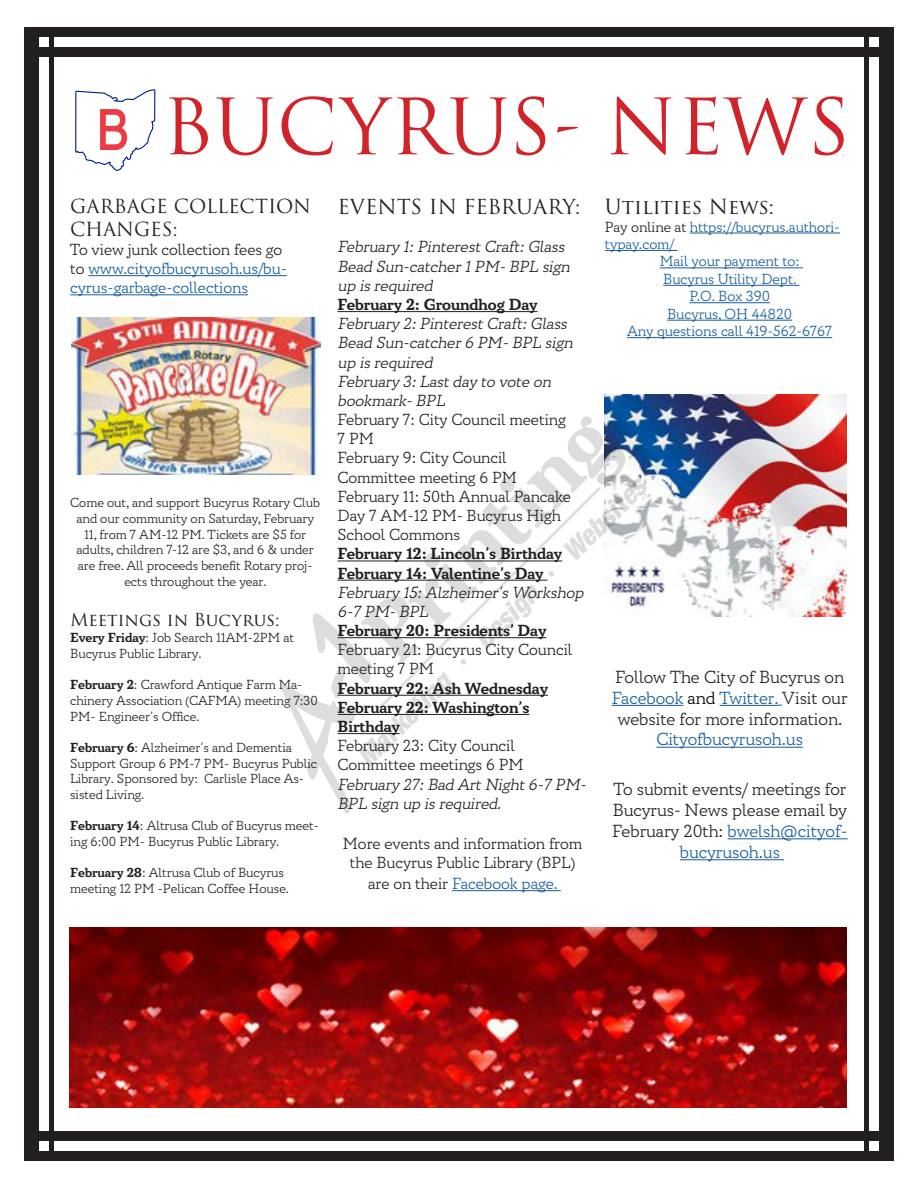
<style>
.page{position:relative;width:918px;height:1188px;background:#fff}
.page>*{position:absolute;margin:0;border:0;box-sizing:border-box;transform-origin:0 0}
.t1{font:75.45px "Trajan Pro 3";letter-spacing:.005em;color:#d1232a}
.t2{font:29.7px "Sans Black Condensed Oblique DTC";color:#231f20}
.t3{font:20.4px "Trajan Pro 3";color:#231f20}
.t4{font:20.1px "Trajan Pro 3";color:#231f20}
.t5{font:18.9px/22.6px "Trajan Pro 3";color:#231f20}
.t6{font:300 17.4px/21px "Circe Slab A";color:#231f20;text-align:center}
.t7{font:17.4px "Trajan Pro 3";color:#231f20}
.t8{font:300 16.05px/19.2px "Circe Slab A";color:#231f20}
.t9{font:italic 300 16.05px/19.2px "Circe Slab A";color:#231f20}
.t10{font:700 16.05px "Circe Slab B";color:#231f20}
.t11{font:300 16.05px/19.2px "Circe Slab A";color:#175d9e}
.t12{font:300 14.55px/17.4px "Circe Slab A";color:#175d9e}
.t13{font:300 13.05px/15.8px "Circe Slab A";color:#231f20}
.s1{color:#231f20}
.s2{font-family:"Circe Slab B";font-weight:700}
.s3{color:#175d9e}
.s4{color:#000}
</style>
<div class="page">
<div style="left:26px;top:27px;width:866px;height:10px;background:#231f20"></div>
<div style="left:26px;top:47px;width:866px;height:10px;background:#231f20"></div>
<div style="left:24px;top:1131px;width:868px;height:10px;background:#231f20"></div>
<div style="left:24px;top:1151px;width:868px;height:10px;background:#231f20"></div>
<div style="left:49px;top:27px;width:5px;height:1134px;background:#231f20"></div>
<div style="left:24px;top:27px;width:15px;height:1134px;background:#231f20"></div>
<div style="left:879px;top:27px;width:15px;height:1134px;background:#231f20"></div>
<div style="left:864px;top:27px;width:5px;height:1134px;background:#231f20"></div>
<svg style="left:75px;top:89px;width:81px;height:82px"></svg>
<hr style="left:338px;top:311px;width:200px;height:1px;background:#231f20">
<hr style="left:690px;top:233px;width:150px;height:1px;background:#175d9e">
<hr style="left:605px;top:250px;width:73px;height:1px;background:#175d9e">
<hr style="left:660px;top:268px;width:143px;height:1px;background:#175d9e">
<hr style="left:663px;top:285px;width:137px;height:1px;background:#175d9e">
<hr style="left:689px;top:302px;width:81px;height:1px;background:#175d9e">
<hr style="left:667px;top:320px;width:125px;height:1px;background:#175d9e">
<hr style="left:627px;top:337px;width:205px;height:1px;background:#175d9e">
<hr style="left:728px;top:838px;width:120px;height:1px;background:#175d9e">
<hr style="left:680px;top:859px;width:104px;height:1px;background:#175d9e">
<hr style="left:88px;top:275px;width:199px;height:1px;background:#175d9e">
<hr style="left:70px;top:294px;width:178px;height:1px;background:#175d9e">
<hr style="left:612px;top:705px;width:71px;height:1px;background:#175d9e">
<hr style="left:720px;top:705px;width:59px;height:1px;background:#175d9e">
<hr style="left:656px;top:747px;width:147px;height:1px;background:#175d9e">
<hr style="left:452px;top:890px;width:109px;height:1px;background:#175d9e">
<img style="left:69px;top:927px;width:778px;height:180px">
<img style="left:605px;top:395px;width:242px;height:221px">
<img style="left:72px;top:317px;width:248px;height:157px">
<svg style="left:249px;top:414px;width:394px;height:400px"></svg>
<p class="t1" style="left:162px;top:75px;width:690px">BUCYRUS- NEWS</p>
<p class="t5" style="left:70px;top:196px;width:243px">GARBAGE COLLECTION<br>CHANGES:</p>
<p class="t11" style="left:70px;top:241px;width:218px"><span class="s1">To view junk collection fees go to</span> www.cityofbucyrusoh.us/bu&shy;cyrus-garbage-collections</p>
<p class="t13" style="left:70px;top:495px;width:251px;text-align:center">Come out, and support Bucyrus Rotary Club and our community on Saturday, February 11, from 7 AM-12 PM. Tickets are $5 for adults, children 7-12 are $3, and 6 &amp; under are free. All proceeds benefit Rotary proj&shy;ects throughout the year.</p>
<p class="t7" style="left:70px;top:608px;width:211px">Meetings in Bucyrus:</p>
<p class="t13" style="left:70px;top:630px;width:225px"><span class="s2">Every Friday</span>: Job Search 11AM-2PM at<br>Bucyrus Public Library.</p>
<p class="t13" style="left:70px;top:677px;width:249px"><span class="s2">February 2</span>: Crawford Antique Farm Ma&shy;chinery Association (CAFMA) meeting 7:30<br>PM- Engineer’s Office.</p>
<p class="t13" style="left:70px;top:740px;width:248px"><span class="s2">February 6</span>: Alzheimer’s and Dementia Support Group 6 PM-7 PM- Bucyrus Public Library. Sponsored by: Carlisle Place As&shy;sisted Living.</p>
<p class="t13" style="left:70px;top:819px;width:250px"><span class="s2">February 14</span>: Altrusa Club of Bucyrus meet&shy;ing 6:00 PM- Bucyrus Public Library.</p>
<p class="t13" style="left:70px;top:866px;width:220px"><span class="s2">February 28</span>: Altrusa Club of Bucyrus meeting 12 PM -Pelican Coffee House.</p>
<p class="t3" style="left:605px;top:193px;width:171px">Utilities News:</p>
<p class="t12" style="left:605px;top:219px;width:237px"><span class="s1">Pay online at</span> https://bucyrus.authori&shy;typay.com/</p>
<p class="t12" style="left:660px;top:253px;width:141px">Mail your payment to:</p>
<p class="t12" style="left:663px;top:271px;width:135px">Bucyrus Utility Dept.</p>
<p class="t12" style="left:689px;top:288px;width:82px">P.O. Box 390</p>
<p class="t12" style="left:667px;top:306px;width:126px">Bucyrus, OH 44820</p>
<p class="t12" style="left:627px;top:323px;width:207px">Any questions call 419-562-6767</p>
<p class="t4" style="left:338px;top:193px;width:245px">EVENTS IN FEBRUARY:</p>
<p class="t9" style="left:338px;top:238px;width:237px">February 1:PinterestCraft:Glass<br>Bead Sun-catcher1PM-BPL sign up is required</p>
<p class="t10" style="left:338px;top:295px;width:202px">February 2: Groundhog Day</p>
<p class="t9" style="left:338px;top:315px;width:240px">February 2:PinterestCraft:Glass<br>Bead Sun-catcher6 PM-BPL sign up is required</p>
<p class="t9" style="left:338px;top:372px;width:219px">February 3:Lastday to vote on bookmark-BPL</p>
<p class="t8" style="left:338px;top:411px;width:230px">February 7: City Council meeting</p>
<p class="t8" style="left:338px;top:430px;width:38px">7 PM</p>
<p class="t8" style="left:338px;top:449px;width:171px">February 9: City Council</p>
<p class="t8" style="left:338px;top:468px;width:181px">Committee meeting 6 PM</p>
<p class="t8" style="left:338px;top:487px;width:235px">February 11: 50th Annual Pancake<br>Day 7 AM-12 PM- Bucyrus High<br>School Commons</p>
<p class="t10" style="left:338px;top:544px;width:226px">February 12: Lincoln’s Birthday</p>
<p class="t10" style="left:338px;top:564px;width:208px">February 14: Valentine’s Day</p>
<p class="t9" style="left:338px;top:583px;width:251px">February 15:Alzheimer’s Workshop<br>6-7 PM-BPL</p>
<p class="t10" style="left:338px;top:621px;width:210px">February 20: Presidents’ Day</p>
<p class="t8" style="left:338px;top:641px;width:236px">February 21: Bucyrus City Council meeting 7 PM</p>
<p class="t10" style="left:338px;top:679px;width:212px">February 22: Ash Wednesday</p>
<p class="t10" style="left:338px;top:698px;width:193px">February 22: Washington’s</p>
<p class="t10" style="left:338px;top:717px;width:64px">Birthday</p>
<p class="t8" style="left:338px;top:737px;width:179px">February 23: City Council</p>
<p class="t8" style="left:338px;top:756px;width:188px">Committee meetings 6 PM</p>
<p class="t9" style="left:338px;top:775px;width:254px">February 27:Bad ArtNight6-7 PM-<br>BPL sign up is required.</p>
<h2 class="t2" style="left:349px;top:749px;width:397px;rotate:-45deg">Marketing • Design • Websites</h2>
<p class="t6" style="left:612px;top:667px;width:237px">Follow The City of Bucyrus on<br><span class="s3">Facebook</span> <span class="s4">and</span> <span class="s3">Twitter.</span> Visit our website for more information.<br><span class="s3">Cityofbucyrusoh.us</span></p>
<p class="t6" style="left:612px;top:780px;width:237px">To submit events/ meetings for<br>Bucyrus- News please email by<br>February 20th: <span class="s3">bwelsh@cityof&shy;bucyrusoh.us</span></p>
<p class="t8" style="left:343px;top:835px;width:241px;text-align:center">More events and information from the Bucyrus Public Library (BPL)</p>
<p class="t11" style="left:368px;top:875px;width:191px"><span class="s1">are on their</span> Facebook page.</p>
</div>
